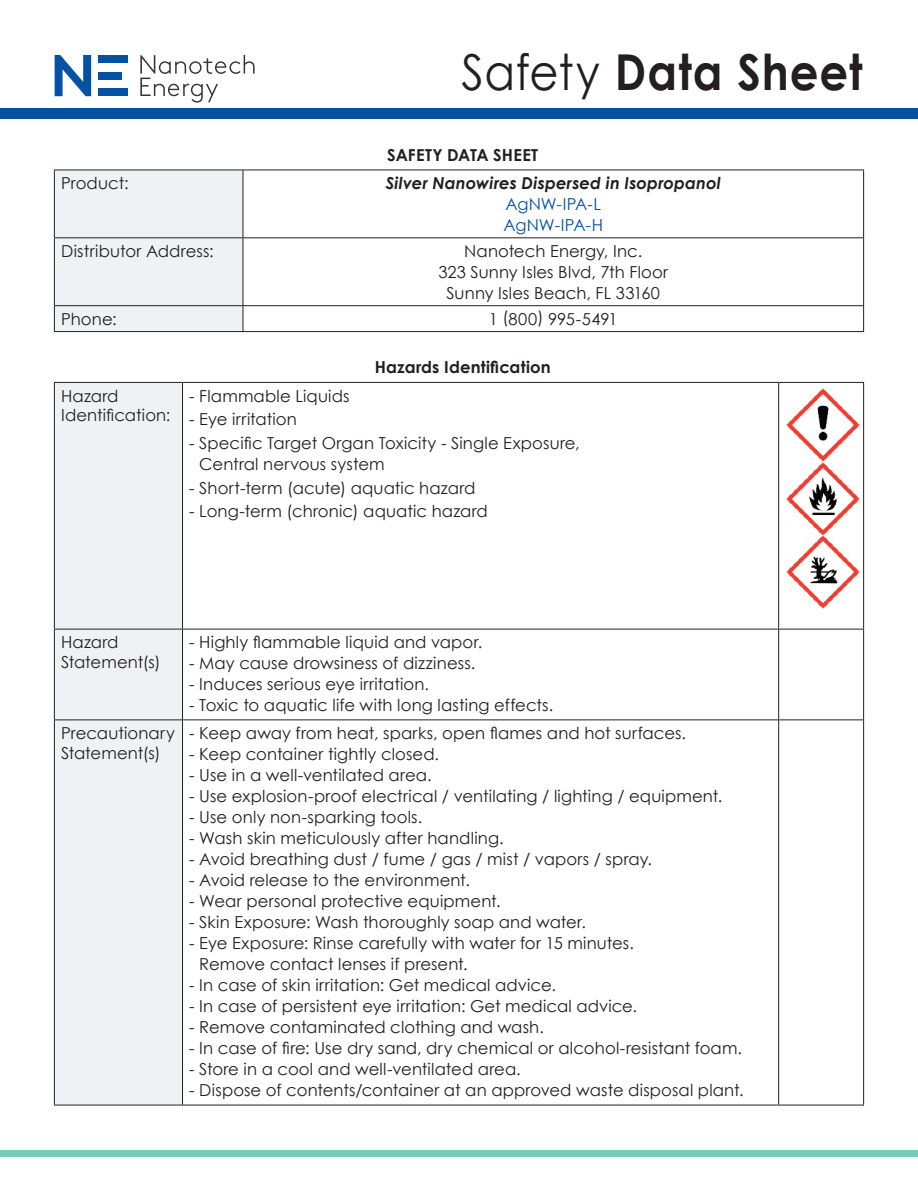
<style>
.page{position:relative;width:918px;height:1188px;background:#fff}
.page>*{position:absolute;margin:0;border:0;box-sizing:border-box;transform-origin:0 0}
.t1{font:700 49.5px "Century Gothic";letter-spacing:.02em;color:#231f20;scale:.91 1}
.t2{font:16.5px/19.5px "Century Gothic";letter-spacing:.005em;color:#231f20}
.t3{font:italic 700 16.5px "Century Gothic";letter-spacing:.005em;color:#231f20}
.t4{font:700 16.5px "Century Gothic";letter-spacing:.01em;color:#231f20}
.t5{font:16.5px "Century Gothic";letter-spacing:-.005em;color:#0551a4}
.s1{font-weight:400}
</style>
<div class="page">
<svg style="left:55px;top:55px;width:36px;height:41px"></svg>
<div style="left:98px;top:55px;width:30px;height:8px;background:#0551a4"></div>
<div style="left:98px;top:88px;width:30px;height:8px;background:#0551a4"></div>
<div style="left:98px;top:72px;width:23px;height:8px;background:#0551a4"></div>
<svg style="left:140px;top:55px;width:115px;height:48px"></svg>
<div style="left:0;top:108px;width:918px;height:11px;background:#0551a4"></div>
<div style="left:0;top:1150px;width:918px;height:7px;background:#79cab7"></div>
<hr style="left:243px;top:170px;width:621px;height:1px;background:#231f20">
<hr style="left:243px;top:237px;width:621px;height:1px;background:#231f20">
<hr style="left:243px;top:305px;width:621px;height:1px;background:#231f20">
<hr style="left:243px;top:331px;width:621px;height:1px;background:#231f20">
<hr style="left:863px;top:170px;width:1px;height:67px;background:#231f20">
<hr style="left:863px;top:238px;width:1px;height:67px;background:#231f20">
<div style="left:54px;top:170px;width:190px;height:162px;background:#eff2f5"></div>
<svg style="left:863px;top:306px;width:1px;height:25px"></svg>
<div style="left:55px;top:383px;width:127px;height:722px;background:#eff2f5"></div>
<hr style="left:54px;top:382px;width:129px;height:1px;background:#231f20">
<hr style="left:183px;top:382px;width:596px;height:1px;background:#231f20">
<hr style="left:779px;top:382px;width:85px;height:1px;background:#231f20">
<hr style="left:54px;top:629px;width:129px;height:1px;background:#231f20">
<hr style="left:183px;top:629px;width:596px;height:1px;background:#231f20">
<hr style="left:779px;top:629px;width:85px;height:1px;background:#231f20">
<hr style="left:54px;top:720px;width:129px;height:1px;background:#231f20">
<hr style="left:183px;top:720px;width:596px;height:1px;background:#231f20">
<hr style="left:779px;top:720px;width:85px;height:1px;background:#231f20">
<hr style="left:54px;top:1105px;width:129px;height:1px;background:#231f20">
<hr style="left:183px;top:1105px;width:596px;height:1px;background:#231f20">
<hr style="left:779px;top:1105px;width:85px;height:1px;background:#231f20">
<hr style="left:54px;top:383px;width:1px;height:246px;background:#231f20">
<hr style="left:54px;top:629px;width:1px;height:91px;background:#231f20">
<hr style="left:54px;top:720px;width:1px;height:385px;background:#231f20">
<hr style="left:182px;top:383px;width:1px;height:246px;background:#231f20">
<hr style="left:778px;top:383px;width:1px;height:246px;background:#231f20">
<hr style="left:863px;top:383px;width:1px;height:246px;background:#231f20">
<hr style="left:182px;top:629px;width:1px;height:91px;background:#231f20">
<hr style="left:778px;top:629px;width:1px;height:91px;background:#231f20">
<hr style="left:863px;top:629px;width:1px;height:91px;background:#231f20">
<hr style="left:182px;top:720px;width:1px;height:385px;background:#231f20">
<hr style="left:778px;top:720px;width:1px;height:385px;background:#231f20">
<hr style="left:863px;top:720px;width:1px;height:385px;background:#231f20">
<img style="left:786px;top:389px;width:73px;height:220px">
<h1 class="t1" style="left:462px;top:41px;width:442px"><span class="s1">Safety</span> Data Sheet</h1>
<p class="t4" style="left:387px;top:145px;width:152px">SAFETY DATA SHEET</p>
<p class="t2" style="left:61px;top:173px;width:69px">Product:</p>
<p class="t3" style="left:386px;top:172px;width:337px">Silver Nanowires Dispersed in Isopropanol</p>
<p class="t5" style="left:505px;top:194px;width:97px">AgNW-IPA-L</p>
<p class="t5" style="left:504px;top:215px;width:101px">AgNW-IPA-H</p>
<p class="t2" style="left:61px;top:241px;width:154px">Distributor Address:</p>
<p class="t2" style="left:464px;top:241px;width:180px">Nanotech Energy, Inc.</p>
<p class="t2" style="left:438px;top:262px;width:231px">323 Sunny Isles Blvd, 7th Floor</p>
<p class="t2" style="left:446px;top:283px;width:215px">Sunny Isles Beach, FL 33160</p>
<p class="t2" style="left:61px;top:309px;width:57px">Phone:</p>
<p class="t2" style="left:489px;top:309px;width:130px">1 (800) 995-5491</p>
<p class="t4" style="left:375px;top:357px;width:178px">Hazards Identification</p>
<p class="t2" style="left:61px;top:386px;width:111px">Hazard<br>Identification:</p>
<p class="t2" style="left:189px;top:386px;width:162px">- Flammable Liquids</p>
<p class="t2" style="left:189px;top:409px;width:109px">- Eye irritation</p>
<p class="t2" style="left:199px;top:432px;width:382px;line-height:21px;text-indent:-10px">- Specific Target Organ Toxicity - Single Exposure,<br>Central nervous system</p>
<p class="t2" style="left:189px;top:478px;width:288px">- Short-term (acute) aquatic hazard</p>
<p class="t2" style="left:189px;top:501px;width:300px">- Long-term (chronic) aquatic hazard</p>
<p class="t2" style="left:61px;top:632px;width:101px">Hazard<br>Statement(s)</p>
<p class="t2" style="left:189px;top:632px;width:295px">- Highly flammable liquid and vapor.</p>
<p class="t2" style="left:189px;top:653px;width:288px">- May cause drowsiness of dizziness.</p>
<p class="t2" style="left:189px;top:674px;width:241px">- Induces serious eye irritation.</p>
<p class="t2" style="left:189px;top:695px;width:366px">- Toxic to aquatic life with long lasting effects.</p>
<p class="t2" style="left:61px;top:723px;width:115px">Precautionary<br>Statement(s)</p>
<p class="t2" style="left:189px;top:723px;width:498px">- Keep away from heat, sparks, open flames and hot surfaces.</p>
<p class="t2" style="left:189px;top:744px;width:251px">- Keep container tightly closed.</p>
<p class="t2" style="left:189px;top:765px;width:244px">- Use in a well-ventilated area.</p>
<p class="t2" style="left:189px;top:786px;width:535px">- Use explosion-proof electrical / ventilating / lighting / equipment.</p>
<p class="t2" style="left:189px;top:807px;width:235px">- Use only non-sparking tools.</p>
<p class="t2" style="left:189px;top:828px;width:316px">- Wash skin meticulously after handling.</p>
<p class="t2" style="left:189px;top:849px;width:464px">- Avoid breathing dust / fume / gas / mist / vapors / spray.</p>
<p class="t2" style="left:189px;top:870px;width:282px">- Avoid release to the environment.</p>
<p class="t2" style="left:189px;top:891px;width:313px">- Wear personal protective equipment.</p>
<p class="t2" style="left:189px;top:912px;width:398px">- Skin Exposure: Wash thoroughly soap and water.</p>
<p class="t2" style="left:199px;top:932px;width:436px;line-height:21px;text-indent:-10px">- Eye Exposure: Rinse carefully with water for 15 minutes.<br>Remove contact lenses if present.</p>
<p class="t2" style="left:189px;top:975px;width:368px">- In case of skin irritation: Get medical advice.</p>
<p class="t2" style="left:189px;top:996px;width:449px">- In case of persistent eye irritation: Get medical advice.</p>
<p class="t2" style="left:189px;top:1017px;width:356px">- Remove contaminated clothing and wash.</p>
<p class="t2" style="left:189px;top:1038px;width:554px">- In case of fire: Use dry sand, dry chemical or alcohol-resistant foam.</p>
<p class="t2" style="left:189px;top:1059px;width:333px">- Store in a cool and well-ventilated area.</p>
<p class="t2" style="left:189px;top:1080px;width:556px">- Dispose of contents/container at an approved waste disposal plant.</p>
</div>
